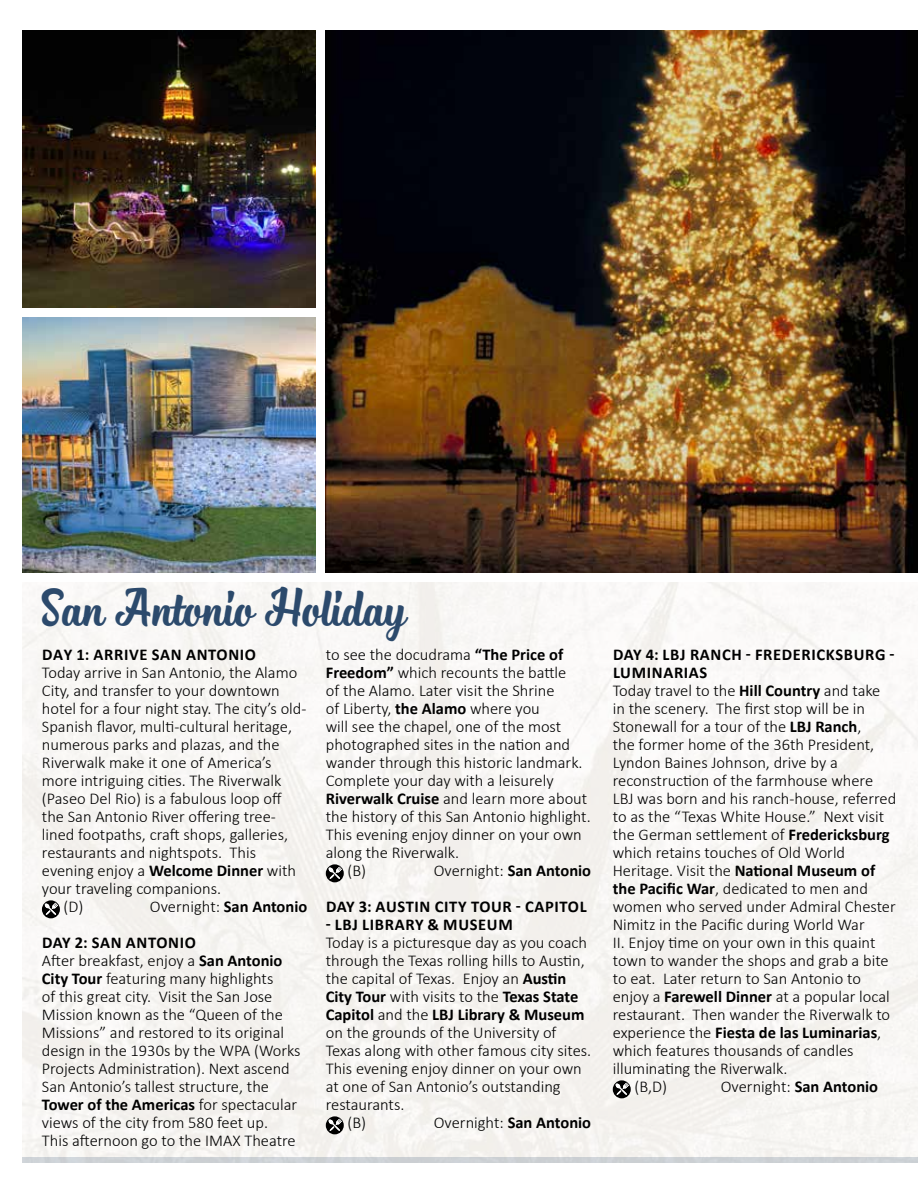
<style>
.page{position:relative;width:918px;height:1188px;background:#fff}
.page>*{position:absolute;margin:0;border:0;box-sizing:border-box;transform-origin:0 0}
.t1{font:46.5px "Chiladepia Script";color:#2c4a6c}
.t2{font:300 16.5px/18px "Calibri";color:#000}
.t3{font:700 16.5px/36px "Calibri";letter-spacing:.04em;color:#000}
.t4{font:700 16.5px "Calibri";color:#000}
.t5{font:700 16.5px "Calibri";letter-spacing:-.005em;color:#000}
.s1{font-weight:700}
.s2{font-weight:300}
</style>
<div class="page">
<div style="left:23px;top:582px;width:895px;height:575px;background:#f7f6f4"></div>
<div style="left:23px;top:1157px;width:895px;height:5px;background:#cdd1d6"></div>
<img style="left:325px;top:30px;width:592px;height:543px">
<img style="left:23px;top:318px;width:292px;height:255px">
<img style="left:23px;top:30px;width:292px;height:277px">
<svg style="left:42px;top:900px;width:18px;height:18px"></svg>
<svg style="left:45px;top:903px;width:13px;height:12px"></svg>
<svg style="left:326px;top:864px;width:18px;height:18px"></svg>
<svg style="left:329px;top:867px;width:13px;height:12px"></svg>
<svg style="left:326px;top:1116px;width:18px;height:18px"></svg>
<svg style="left:329px;top:1119px;width:13px;height:12px"></svg>
<svg style="left:613px;top:1080px;width:18px;height:18px"></svg>
<svg style="left:616px;top:1083px;width:13px;height:12px"></svg>
<h1 class="t1" style="left:42px;top:573px;width:366px">San Antonio Holiday</h1>
<p class="t3" style="left:42px;top:637px;width:215px">DAY 1: ARRIVE SAN ANTONIO</p>
<p class="t2" style="left:42px;top:664px;width:257px">Today arrive in San Antonio, the Alamo</p>
<p class="t2" style="left:42px;top:682px;width:239px">City, and transfer to your downtown</p>
<p class="t2" style="left:42px;top:700px;width:266px">hotel for a four night stay. The city’s old-</p>
<p class="t2" style="left:42px;top:718px;width:252px">Spanish flavor, multi-cultural heritage,</p>
<p class="t2" style="left:42px;top:736px;width:239px">numerous parks and plazas, and the</p>
<p class="t2" style="left:42px;top:754px;width:231px">Riverwalk make it one of America’s</p>
<p class="t2" style="left:42px;top:772px;width:241px">more intriguing cities. The Riverwalk</p>
<p class="t2" style="left:42px;top:790px;width:241px">(Paseo Del Rio) is a fabulous loop off</p>
<p class="t2" style="left:42px;top:808px;width:235px">the San Antonio River offering tree-</p>
<p class="t2" style="left:42px;top:826px;width:248px">lined footpaths, craft shops, galleries,</p>
<p class="t2" style="left:42px;top:844px;width:216px">restaurants and nightspots. This</p>
<p class="t2" style="left:42px;top:862px;width:256px">evening enjoy a <span class="s1">Welcome Dinner</span> with</p>
<p class="t2" style="left:42px;top:880px;width:181px">your traveling companions.</p>
<p class="t2" style="left:64px;top:898px;width:21px">(D)</p>
<p class="t3" style="left:42px;top:889px;width:267px;text-indent:108px"><span class="s2">Overnight:</span> San Antonio<br>DAY 2: SAN ANTONIO</p>
<p class="t2" style="left:42px;top:952px;width:260px">After breakfast, enjoy a <span class="s1">San Antonio City Tour</span> featuring many highlights<br>of this great city. Visit the San Jose Mission known as the “Queen of the Missions” and restored to its original design in the 1930s by the WPA (Works Projects Administration). Next ascend San Antonio’s tallest structure, the <span class="s1">Tower of the Americas</span> for spectacular views of the city from 580 feet up.<br>This afternoon go to the IMAX Theatre</p>
<p class="t2" style="left:326px;top:646px;width:239px">to see the docudrama <span class="s1">“The Price of</span></p>
<p class="t2" style="left:326px;top:664px;width:242px"><span class="s1">Freedom”</span> which recounts the battle</p>
<p class="t2" style="left:326px;top:682px;width:230px">of the Alamo. Later visit the Shrine</p>
<p class="t2" style="left:326px;top:700px;width:216px">of Liberty, <span class="s1">the Alamo</span> where you</p>
<p class="t2" style="left:326px;top:718px;width:237px">will see the chapel, one of the most</p>
<p class="t2" style="left:326px;top:736px;width:246px">photographed sites in the nation and</p>
<p class="t2" style="left:326px;top:754px;width:258px">wander through this historic landmark.</p>
<p class="t2" style="left:326px;top:772px;width:229px">Complete your day with a leisurely</p>
<p class="t2" style="left:326px;top:790px;width:263px"><span class="s1">Riverwalk Cruise</span> and learn more about</p>
<p class="t2" style="left:326px;top:808px;width:267px">the history of this San Antonio highlight.</p>
<p class="t2" style="left:326px;top:826px;width:258px">This evening enjoy dinner on your own</p>
<p class="t2" style="left:326px;top:844px;width:135px">along the Riverwalk.</p>
<p class="t2" style="left:348px;top:862px;width:20px">(B)</p>
<p class="t3" style="left:326px;top:853px;width:267px;text-align:right"><span class="s2">Overnight:</span> San Antonio<br>DAY 3: AUSTIN CITY TOUR - CAPITOL</p>
<p class="t3" style="left:326px;top:907px;width:189px">- LBJ LIBRARY &amp; MUSEUM</p>
<p class="t2" style="left:326px;top:934px;width:263px">Today is a picturesque day as you coach</p>
<p class="t2" style="left:326px;top:952px;width:261px">through the Texas rolling hills to Austin,</p>
<p class="t2" style="left:326px;top:970px;width:242px">the capital of Texas. Enjoy an <span class="s1">Austin</span></p>
<p class="t5" style="left:326px;top:985px;width:254px">City Tour <span class="s2">with visits to the</span> Texas State</p>
<p class="t4" style="left:326px;top:1003px;width:260px">Capitol <span class="s2">and the</span> LBJ Library &amp; Museum</p>
<p class="t2" style="left:326px;top:1024px;width:232px">on the grounds of the University of</p>
<p class="t2" style="left:326px;top:1042px;width:267px">Texas along with other famous city sites.</p>
<p class="t2" style="left:326px;top:1060px;width:258px">This evening enjoy dinner on your own</p>
<p class="t2" style="left:326px;top:1078px;width:236px">at one of San Antonio’s outstanding</p>
<p class="t2" style="left:326px;top:1096px;width:80px">restaurants.</p>
<p class="t2" style="left:348px;top:1114px;width:20px">(B)</p>
<p class="t2" style="left:434px;top:1114px;width:159px">Overnight: <span class="s1">San Antonio</span></p>
<p class="t3" style="left:613px;top:637px;width:283px">DAY 4: LBJ RANCH - FREDERICKSBURG -</p>
<p class="t3" style="left:613px;top:655px;width:96px">LUMINARIAS</p>
<p class="t2" style="left:613px;top:682px;width:269px">Today travel to the <span class="s1">Hill Country</span> and take</p>
<p class="t2" style="left:613px;top:700px;width:254px">in the scenery. The first stop will be in</p>
<p class="t2" style="left:613px;top:718px;width:250px">Stonewall for a tour of the <span class="s1">LBJ Ranch</span>,</p>
<p class="t2" style="left:613px;top:736px;width:263px">the former home of the 36th President,</p>
<p class="t2" style="left:613px;top:754px;width:227px">Lyndon Baines Johnson, drive by a</p>
<p class="t2" style="left:613px;top:772px;width:262px">reconstruction of the farmhouse where</p>
<p class="t2" style="left:613px;top:790px;width:285px">LBJ was born and his ranch-house, referred</p>
<p class="t2" style="left:613px;top:808px;width:273px">to as the “Texas White House.” Next visit</p>
<p class="t2" style="left:613px;top:826px;width:278px">the German settlement of <span class="s1">Fredericksburg</span></p>
<p class="t2" style="left:613px;top:844px;width:234px">which retains touches of Old World</p>
<p class="t2" style="left:613px;top:862px;width:264px">Heritage. Visit the <span class="s1">National Museum of</span></p>
<p class="t2" style="left:613px;top:880px;width:257px"><span class="s1">the Pacific War</span>, dedicated to men and</p>
<p class="t2" style="left:613px;top:898px;width:285px">women who served under Admiral Chester</p>
<p class="t2" style="left:613px;top:916px;width:254px">Nimitz in the Pacific during World War</p>
<p class="t2" style="left:613px;top:934px;width:264px">II. Enjoy time on your own in this quaint</p>
<p class="t2" style="left:613px;top:952px;width:277px">town to wander the shops and grab a bite</p>
<p class="t2" style="left:613px;top:970px;width:250px">to eat. Later return to San Antonio to</p>
<p class="t2" style="left:613px;top:988px;width:279px">enjoy a <span class="s1">Farewell Dinner</span> at a popular local</p>
<p class="t2" style="left:613px;top:1006px;width:279px">restaurant. Then wander the Riverwalk to</p>
<p class="t4" style="left:613px;top:1021px;width:270px"><span class="s2">experience the</span> Fiesta de las Luminarias<span class="s2">,</span></p>
<p class="t2" style="left:613px;top:1042px;width:242px">which features thousands of candles</p>
<p class="t2" style="left:613px;top:1060px;width:176px">illuminating the Riverwalk.</p>
<p class="t2" style="left:635px;top:1078px;width:34px">(B,D)</p>
<p class="t2" style="left:721px;top:1078px;width:159px">Overnight: <span class="s1">San Antonio</span></p>
</div>
